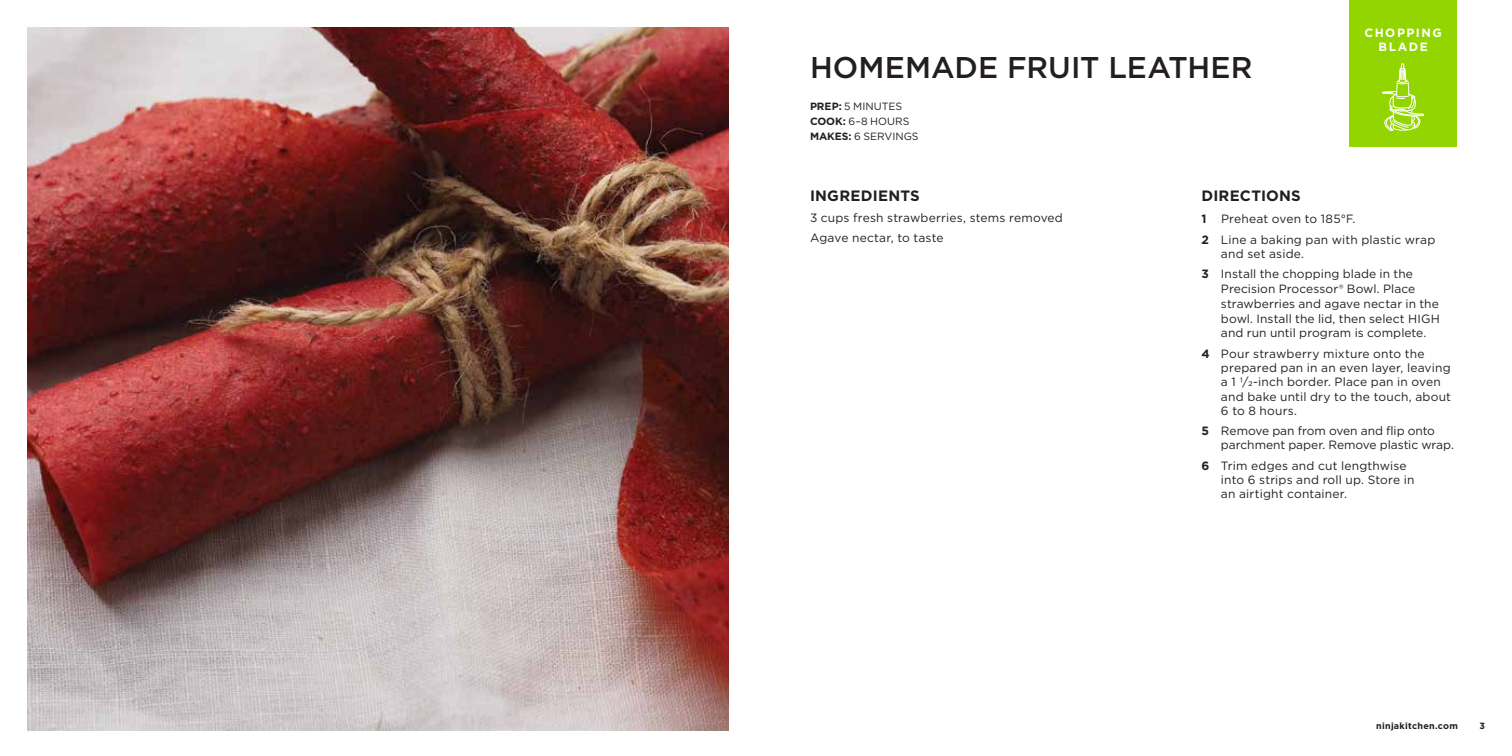
<style>
.page{position:relative;width:1512px;height:756px;background:#fff}
.page>*{position:absolute;margin:0;border:0;box-sizing:border-box;transform-origin:0 0}
.t1{font:500 30px "Gotham";color:#231f20}
.t2{font:700 15px "Gotham";letter-spacing:.015em;color:#231f20}
.t3{font:12px/14.2px "Gotham";letter-spacing:.01em;color:#231f20}
.t4{font:700 12px/14.4px "Gotham";letter-spacing:.125em;color:#fff;text-align:center}
.t5{font:10.5px/15.3px "Gotham";color:#231f20}
.t6{font:700 9px "Gotham";letter-spacing:.03em;color:#231f20}
.s1{font-weight:700}
</style>
<div class="page">
<img style="left:27px;top:27px;width:702px;height:703px">
<div style="left:1349px;top:0;width:108px;height:147px;background:#93d500"></div>
<svg style="left:1382px;top:64px;width:42px;height:67px"></svg>
<h1 class="t1" style="left:810px;top:48px;width:444px">HOMEMADE FRUIT LEATHER</h1>
<p class="t5" style="left:810px;top:98px;width:110px"><span class="s1">PREP:</span> 5 MINUTES<br><span class="s1">COOK:</span> 6–8 HOURS<br><span class="s1">MAKES:</span> 6 SERVINGS</p>
<p class="t4" style="left:1364px;top:25px;width:79px">CHOPPING<br>BLADE</p>
<p class="t2" style="left:810px;top:186px;width:111px">INGREDIENTS</p>
<p class="t3" style="left:810px;top:208px;width:254px;line-height:19.6px">3 cups fresh strawberries, stems removed<br>Agave nectar, to taste</p>
<p class="t2" style="left:1202px;top:186px;width:101px">DIRECTIONS</p>
<p class="t3" style="left:1201px;top:208px;width:235px;line-height:20.4px"><span class="s1">1</span> Preheat oven to 185°F.<br><span class="s1">2</span> Line a baking pan with plastic wrap</p>
<p class="t3" style="left:1201px;top:243px;width:213px;line-height:20.4px;text-indent:20px">and set aside.<br><span class="s1">3</span> Install the chopping blade in the</p>
<p class="t3" style="left:1221px;top:281px;width:220px;line-height:14.7px">Precision Processor® Bowl. Place strawberries and agave nectar in the bowl. Install the lid, then select HIGH and run until program is complete.</p>
<p class="t3" style="left:1221px;top:346px;width:232px;text-indent:-20px"><span class="s1">4</span> Pour strawberry mixture onto the prepared pan in an even layer, leaving a 1 1/2-inch border. Place pan in oven and bake until dry to the touch, about<br>6 to 8 hours.</p>
<p class="t3" style="left:1221px;top:424px;width:235px;text-indent:-20px"><span class="s1">5</span> Remove pan from oven and flip onto parchment paper. Remove plastic wrap.</p>
<p class="t3" style="left:1221px;top:458px;width:195px;text-indent:-20px"><span class="s1">6</span> Trim edges and cut lengthwise into 6 strips and roll up. Store in an airtight container.</p>
<p class="t6" style="left:1376px;top:720px;width:83px">ninjakitchen.com</p>
<p class="t6" style="left:1479px;top:720px;width:7px">3</p>
</div>
